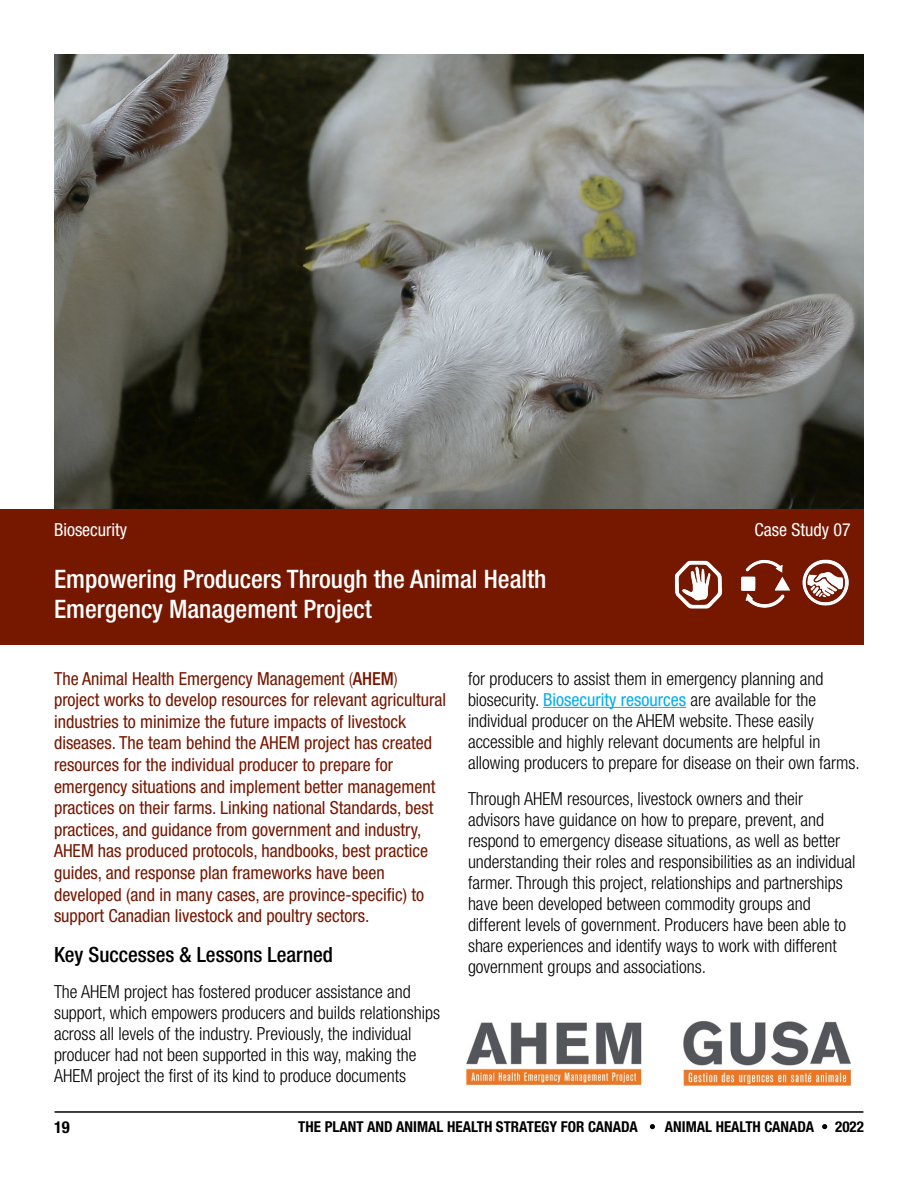
<style>
.page{position:relative;width:918px;height:1188px;background:#fff}
.page>*{position:absolute;margin:0;border:0;box-sizing:border-box;transform-origin:0 0}
.t1{font:500 condensed 25.5px/30.6px "Helvetica Neue LT Pro";color:#fff}
.t2{font:500 condensed 21px "Helvetica Neue LT Pro";color:#000}
.t3{font:300 condensed 18px/21px "Helvetica Neue LT Pro";color:#000}
.t4{font:condensed 18px/21.6px "Helvetica Neue LT Pro";color:#761700}
.t5{font:condensed 18px "Helvetica Neue LT Pro";color:#fff}
.t6{font:700 condensed 16.5px "Helvetica Neue LT Pro";color:#000}
.t7{font:700 condensed 15px "Helvetica Neue LT Pro";color:#000}
.s1{font-weight:300}
.s2{font-weight:500}
.s3{font-weight:400;color:#00aeef}
</style>
<div class="page">
<img style="left:54px;top:54px;width:810px;height:455px">
<div style="left:0;top:509px;width:864px;height:135px;background:#761700"></div>
<hr style="left:543px;top:707px;width:143px;height:1px;background:#00aeef">
<img style="left:465px;top:1021px;width:387px;height:66px">
<img style="left:802px;top:559px;width:47px;height:47px">
<img style="left:674px;top:560px;width:49px;height:49px">
<img style="left:741px;top:559px;width:50px;height:48px">
<svg style="left:650px;top:1124px;width:5px;height:5px"></svg>
<svg style="left:822px;top:1124px;width:5px;height:5px"></svg>
<hr style="left:55px;top:1111px;width:808px;height:2px;background:#000">
<p class="t5" style="left:54px;top:519px;width:75px">Biosecurity</p>
<p class="t5" style="left:754px;top:519px;width:98px">Case Study 07</p>
<h1 class="t1" style="left:54px;top:563px;width:494px">Empowering Producers Through the Animal Health<br>Emergency Management Project</h1>
<p class="t4" style="left:54px;top:667px;width:394px">The Animal Health Emergency Management <span class="s1">(</span><span class="s2">AHEM</span><span class="s1">) </span>project works to develop resources for relevant agricultural industries to minimize the future impacts of livestock diseases. The team behind the AHEM project has created resources for the individual producer to prepare for emergency situations and implement better management practices on their farms. Linking national Standards, best practices, and guidance from government and industry, AHEM has produced protocols, handbooks, best practice guides, and response plan frameworks have been developed (and in many cases, are province-specific) to support Canadian livestock and poultry sectors.</p>
<p class="t2" style="left:54px;top:942px;width:280px">Key Successes &amp; Lessons Learned</p>
<p class="t3" style="left:54px;top:981px;width:388px">The AHEM project has fostered producer assistance and support, which empowers producers and builds relationships across all levels of the industry. Previously, the individual producer had not been supported in this way, making the AHEM project the first of its kind to produce documents</p>
<p class="t3" style="left:468px;top:668px;width:393px">for producers to assist them in emergency planning and biosecurity. <span class="s3">Biosecurity resources</span> are available for the individual producer on the AHEM website. These easily accessible and highly relevant documents are helpful in allowing producers to prepare for disease on their own farms.</p>
<p class="t3" style="left:468px;top:788px;width:389px">Through AHEM resources, livestock owners and their advisors have guidance on how to prepare, prevent, and respond to emergency disease situations, as well as better understanding their roles and responsibilities as an individual farmer. Through this project, relationships and partnerships have been developed between commodity groups and different levels of government. Producers have been able to share experiences and identify ways to work with different government groups and associations.</p>
<p class="t6" style="left:54px;top:1117px;width:17px">19</p>
<p class="t7" style="left:298px;top:1117px;width:341px">THE PLANT AND ANIMAL HEALTH STRATEGY FOR CANADA</p>
<p class="t7" style="left:665px;top:1117px;width:151px">ANIMAL HEALTH CANADA</p>
<p class="t7" style="left:835px;top:1117px;width:30px">2022</p>
</div>
